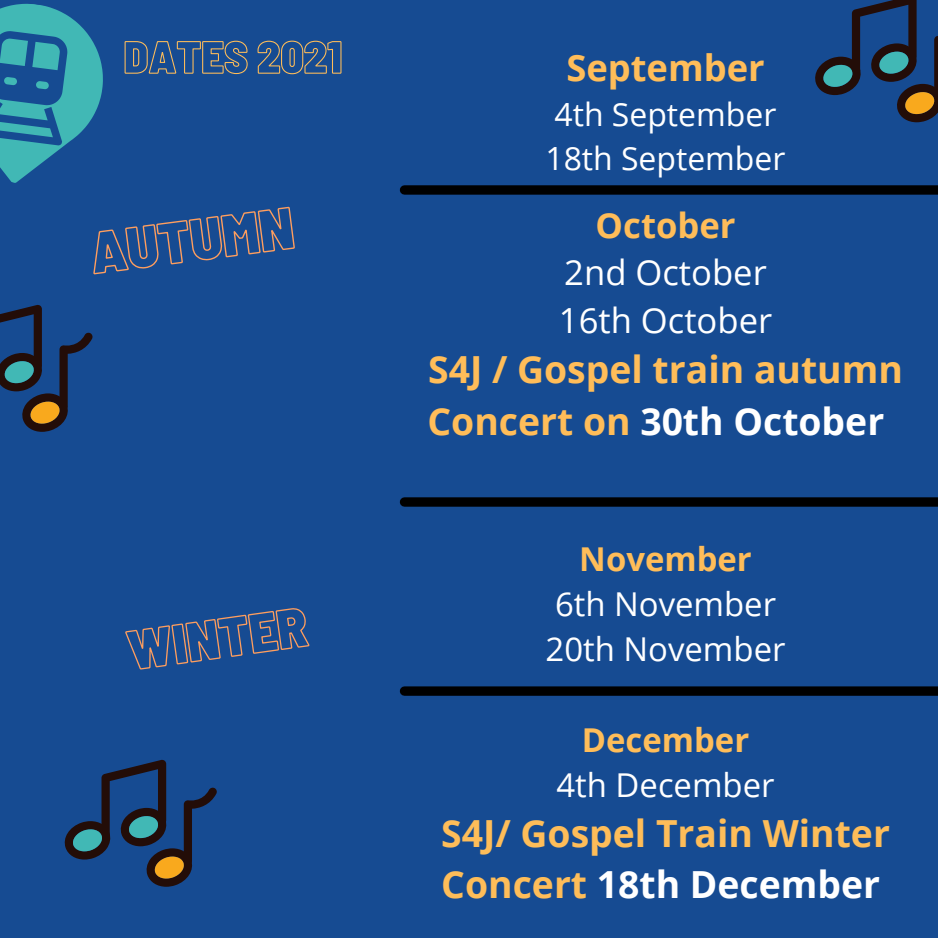
<style>
.page{position:relative;width:938px;height:938px;background:#fff}
.page>*{position:absolute;margin:0;border:0;box-sizing:border-box;transform-origin:0 0}
.t1{font:700 37.25px/51.2px "Open Sans";color:#ffbd59}
.t2{font:700 37.25px/51.2px "Open Sans";color:#febd59}
.t3{font:700 36.25px "Open Sans";color:#ffbd59}
.t4{font:34.5px "Open Sans";color:#fff}
.t5{font:700 34.5px "Open Sans";color:#ffbd59}
.t6{font:32.75px "Open Sans";color:#fff}
.t7{font:700 32.75px "Open Sans";color:#ffbd59}
.t8{font:32px "Open Sans";color:#fff}
.s1{color:#fff}
</style>
<div class="page">
<div style="left:0;top:0;width:938px;height:937px;background:#164b92"></div>
<svg style="left:124px;top:40px;width:218px;height:35px"></svg>
<svg style="left:93px;top:206px;width:202px;height:69px"></svg>
<svg style="left:125px;top:608px;width:185px;height:62px"></svg>
<div style="left:404px;top:185px;width:534px;height:10px;background:#000"></div>
<div style="left:404px;top:497px;width:534px;height:9px;background:#000"></div>
<div style="left:404px;top:686px;width:534px;height:9px;background:#000"></div>
<svg style="left:0;top:305px;width:93px;height:127px"></svg>
<svg style="left:64px;top:759px;width:153px;height:127px"></svg>
<svg style="left:815px;top:0;width:123px;height:122px"></svg>
<svg style="left:0;top:3px;width:103px;height:180px"></svg>
<p class="t3" style="left:566px;top:42px;width:200px">September</p>
<p class="t8" style="left:554px;top:92px;width:223px">4th September</p>
<p class="t8" style="left:545px;top:136px;width:241px">18th September</p>
<p class="t5" style="left:595px;top:201px;width:141px">October</p>
<p class="t4" style="left:564px;top:248px;width:204px">2nd October</p>
<p class="t4" style="left:559px;top:296px;width:215px">16th October</p>
<p class="t1" style="left:427px;top:343px;width:477px">S4J / Gospel train autumn<br>Concert on <span class="s1">30th October</span></p>
<p class="t7" style="left:579px;top:536px;width:174px">November</p>
<p class="t6" style="left:555px;top:581px;width:222px">6th November</p>
<p class="t6" style="left:545px;top:626px;width:241px">20th November</p>
<p class="t7" style="left:582px;top:716px;width:169px">December</p>
<p class="t6" style="left:556px;top:761px;width:219px">4th December</p>
<p class="t2" style="left:441px;top:806px;width:450px">S4J/ Gospel Train Winter<br>Concert <span class="s1">18th December</span></p>
</div>
